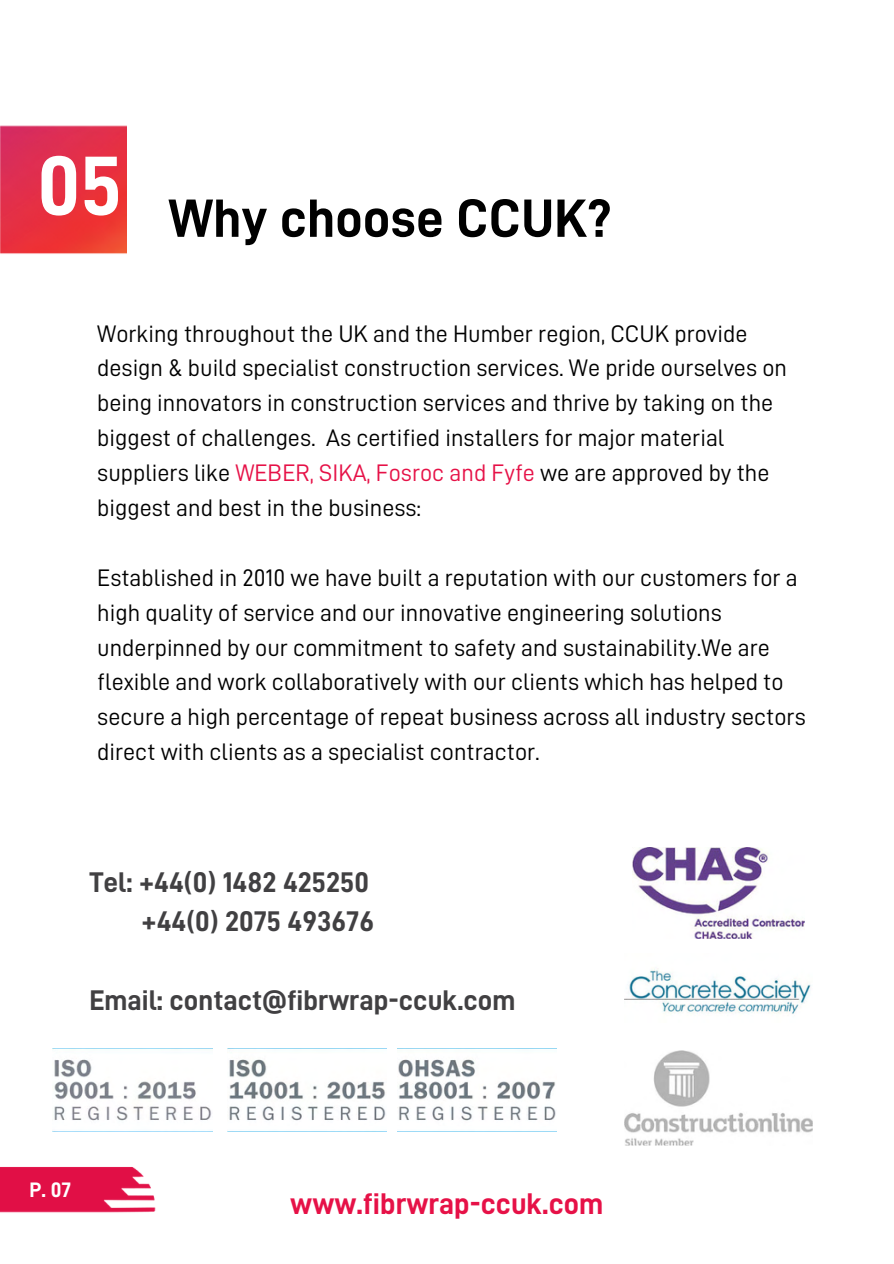
<style>
.page{position:relative;width:894px;height:1264px;background:#fff}
.page>*{position:absolute;margin:0;border:0;box-sizing:border-box;transform-origin:0 0}
.t1{font:84px "D DIN Bold";color:#fff}
.t2{font:54px "D DIN Bold";color:#000}
.t3{font:30px "D DIN Bold";color:#e61147}
.t4{font:28.5px/39.3px "D DIN Bold";color:#414042;text-align:right}
.t5{font:24px/34.8px "D DIN";color:#000}
.t6{font:21px "D DIN Bold";color:#fff}
.s1{color:#e61147}
</style>
<div class="page">
<img style="left:0;top:125px;width:126px;height:129px">
<img style="left:0;top:1048px;width:268px;height:165px">
<img style="left:53px;top:1048px;width:159px;height:83px">
<img style="left:227px;top:1048px;width:160px;height:83px">
<img style="left:397px;top:1048px;width:159px;height:73px">
<img style="left:632px;top:847px;width:172px;height:91px">
<img style="left:624px;top:969px;width:187px;height:45px">
<img style="left:624px;top:1050px;width:188px;height:95px">
<p class="t1" style="left:37px;top:145px;width:86px">05</p>
<p class="t2" style="left:168px;top:192px;width:445px">Why choose CCUK?</p>
<p class="t5" style="left:97px;top:316px;width:691px">Working throughout the UK and the Humber region, CCUK provide design &amp; build specialist construction services. We pride ourselves on being innovators in construction services and thrive by taking on the biggest of challenges. As certified installers for major material suppliers like <span class="s1">WEBER, SIKA, Fosroc and Fyfe</span> we are approved by the biggest and best in the business:</p>
<p class="t5" style="left:97px;top:560px;width:709px">Established in 2010 we have built a reputation with our customers for a high quality of service and our innovative engineering solutions underpinned by our commitment to safety and sustainability.We are flexible and work collaboratively with our clients which has helped to secure a high percentage of repeat business across all industry sectors direct with clients as a specialist contractor.</p>
<p class="t4" style="left:89px;top:862px;width:286px">Tel: +44(0) 1482 425250 +44(0) 2075 493676</p>
<h2 class="t4" style="left:89px;top:981px;width:427px">Email: contact@fibrwrap-ccuk.com</h2>
<p class="t6" style="left:30px;top:1179px;width:43px">P. 07</p>
<p class="t3" style="left:290px;top:1188px;width:314px">www.fibrwrap-ccuk.com</p>
</div>
